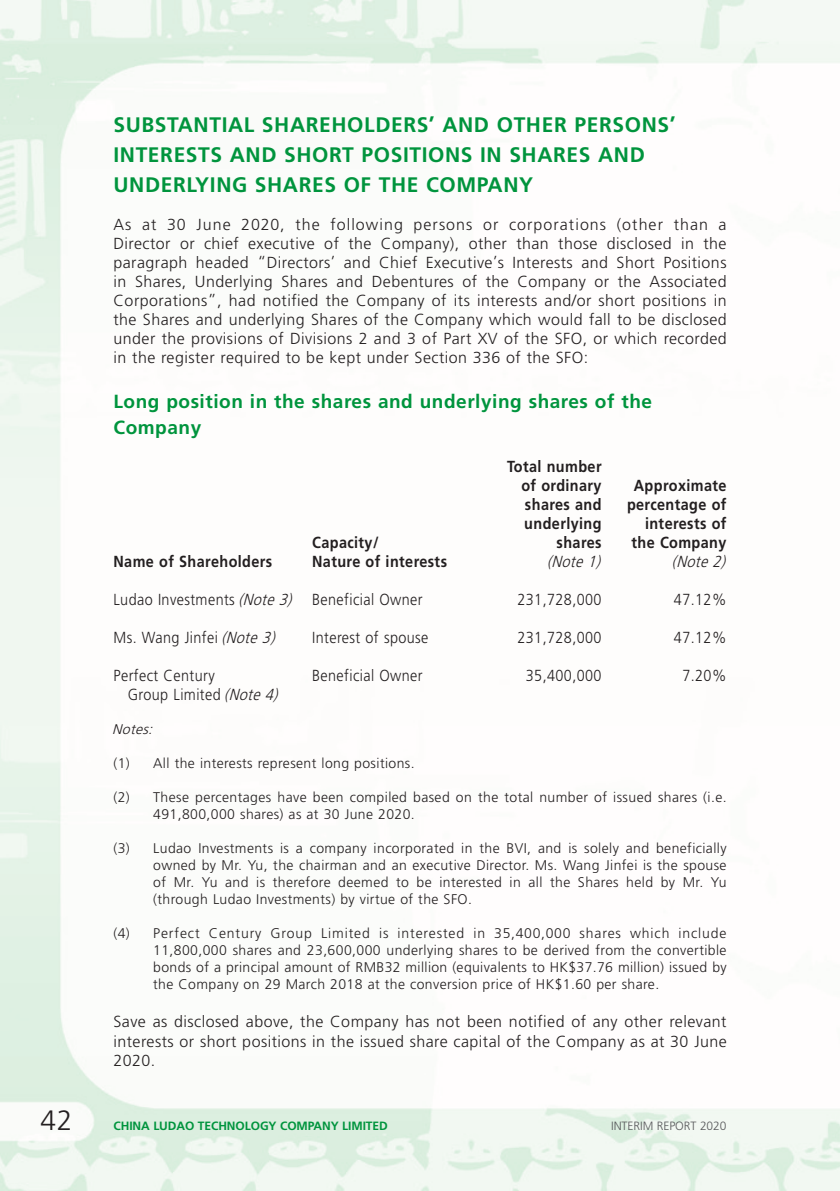
<style>
.page{position:relative;width:840px;height:1191px;background:#fff}
.page>*{position:absolute;margin:0;border:0;box-sizing:border-box;transform-origin:0 0}
.t1{font:300 28px "Frutiger LT Std";color:#231f20}
.Heading_1{font:700 21px/30px "Frutiger LT Std";letter-spacing:.03em;color:#00943d}
.Heading_2{font:700 19px/26px "Frutiger LT Std";letter-spacing:.03em;color:#00943d}
.Body_Text{font:300 16px/19px "Frutiger LT Std";letter-spacing:.03em;color:#231f20;text-align:justify}
.Body_Text-2{font:300 16px/19px "Frutiger LT Std";letter-spacing:.03em;color:#231f20;scale:.9 1}
.Body_Text-3{font:700 16px "Frutiger LT Std";letter-spacing:.03em;color:#231f20;scale:.9 1}
.Body_Text-4{font:italic 300 16px "Frutiger LT Std";color:#231f20;scale:.9 1}
.Notes{font:300 14px/17px "Frutiger LT Std";letter-spacing:.03em;color:#231f20;text-align:justify}
.Notes-2{font:italic 300 14px "Frutiger LT Std";color:#231f20}
.t2{font:700 12px "Frutiger LT Std";letter-spacing:-.005em;color:#00943d}
.t3{font:300 12px "Frutiger LT Std";letter-spacing:-.005em;color:#57585a}
.s1{font-style:italic}
</style>
<div class="page">
<img style="left:0;top:0;width:839px;height:1191px">
<p class="Heading_1" style="left:113px;top:110px;width:563px">SUBSTANTIAL SHAREHOLDERS’ AND OTHER PERSONS’<br>INTERESTS AND SHORT POSITIONS IN SHARES AND<br>UNDERLYING SHARES OF THE COMPANY</p>
<p class="Body_Text" style="left:113px;top:215px;width:614px">As at 30 June 2020, the following persons or corporations (other than a Director or chief executive of the Company), other than those disclosed in the paragraph headed “Directors’ and Chief Executive’s Interests and Short Positions in Shares, Underlying Shares and Debentures of the Company or the Associated Corporations”, had notified the Company of its interests and/or short positions in the Shares and underlying Shares of the Company which would fall to be disclosed under the provisions of Divisions 2 and 3 of Part XV of the SFO, or which recorded in the register required to be kept under Section 336 of the SFO:</p>
<p class="Heading_2" style="left:113px;top:389px;width:539px">Long position in the shares and underlying shares of the<br>Company</p>
<p class="Body_Text-3" style="left:113px;top:552px;width:178px">Name of Shareholders</p>
<p class="Body_Text-3" style="left:312px;top:533px;width:75px">Capacity/</p>
<p class="Body_Text-3" style="left:312px;top:552px;width:151px">Nature of interests</p>
<p class="Body_Text-3" style="left:507px;top:457px;width:106px">Total number</p>
<p class="Body_Text-3" style="left:521px;top:476px;width:91px">of ordinary</p>
<p class="Body_Text-3" style="left:524px;top:495px;width:87px">shares and</p>
<p class="Body_Text-3" style="left:524px;top:514px;width:87px">underlying</p>
<p class="Body_Text-3" style="left:556px;top:533px;width:51px">shares</p>
<p class="Body_Text-4" style="left:546px;top:553px;width:66px">(Note1)</p>
<p class="Body_Text-3" style="left:633px;top:476px;width:104px">Approximate</p>
<p class="Body_Text-3" style="left:626px;top:495px;width:112px">percentage of</p>
<p class="Body_Text-3" style="left:644px;top:514px;width:92px">interests of</p>
<p class="Body_Text-3" style="left:631px;top:533px;width:107px">the Company</p>
<p class="Body_Text-4" style="left:671px;top:553px;width:66px">(Note2)</p>
<p class="Body_Text-2" style="left:113px;top:590px;width:204px">Ludao Investments <span class="s1">(Note3)</span></p>
<p class="Body_Text-2" style="left:312px;top:590px;width:124px">Beneficial Owner</p>
<p class="Body_Text-2" style="left:517px;top:590px;width:95px">231,728,000</p>
<p class="Body_Text-2" style="left:673px;top:590px;width:60px">47.12%</p>
<p class="Body_Text-2" style="left:113px;top:628px;width:186px">Ms. Wang Jinfei <span class="s1">(Note3)</span></p>
<p class="Body_Text-2" style="left:312px;top:628px;width:131px">Interest of spouse</p>
<p class="Body_Text-2" style="left:517px;top:628px;width:95px">231,728,000</p>
<p class="Body_Text-2" style="left:673px;top:628px;width:60px">47.12%</p>
<p class="Body_Text-2" style="left:128px;top:666px;width:173px;text-indent:-14px">Perfect Century<br>Group Limited <span class="s1">(Note4)</span></p>
<p class="Body_Text-2" style="left:312px;top:666px;width:124px">Beneficial Owner</p>
<p class="Body_Text-2" style="left:525px;top:666px;width:86px">35,400,000</p>
<p class="Body_Text-2" style="left:682px;top:666px;width:50px">7.20%</p>
<p class="Notes-2" style="left:112px;top:721px;width:46px">Notes:</p>
<p class="Notes" style="left:113px;top:755px;width:302px">(1) All the interests represent long positions.</p>
<p class="Notes" style="left:153px;top:789px;width:574px;text-indent:-40px">(2) These percentages have been compiled based on the total number of issued shares (i.e.<br>491,800,000 shares) as at 30 June 2020.</p>
<p class="Notes" style="left:153px;top:840px;width:574px;text-indent:-40px">(3) Ludao Investments is a company incorporated in the BVI, and is solely and beneficially owned by Mr. Yu, the chairman and an executive Director. Ms. Wang Jinfei is the spouse of Mr. Yu and is therefore deemed to be interested in all the Shares held by Mr. Yu (through Ludao Investments) by virtue of the SFO.</p>
<p class="Notes" style="left:153px;top:925px;width:574px;text-indent:-40px">(4) Perfect Century Group Limited is interested in 35,400,000 shares which include 11,800,000 shares and 23,600,000 underlying shares to be derived from the convertible bonds of a principal amount of RMB32 million (equivalents to HK$37.76 million) issued by the Company on 29 March 2018 at the conversion price of HK$1.60 per share.</p>
<p class="Body_Text" style="left:113px;top:1012px;width:614px">Save as disclosed above, the Company has not been notified of any other relevant interests or short positions in the issued share capital of the Company as at 30 June 2020.</p>
<h1 class="t1" style="left:41px;top:1104px;width:33px">42</h1>
<p class="t2" style="left:113px;top:1118px;width:276px">CHINA LUDAO TECHNOLOGY COMPANY LIMITED</p>
<p class="t3" style="left:610px;top:1119px;width:117px">INTERIM REPORT 2020</p>
</div>
